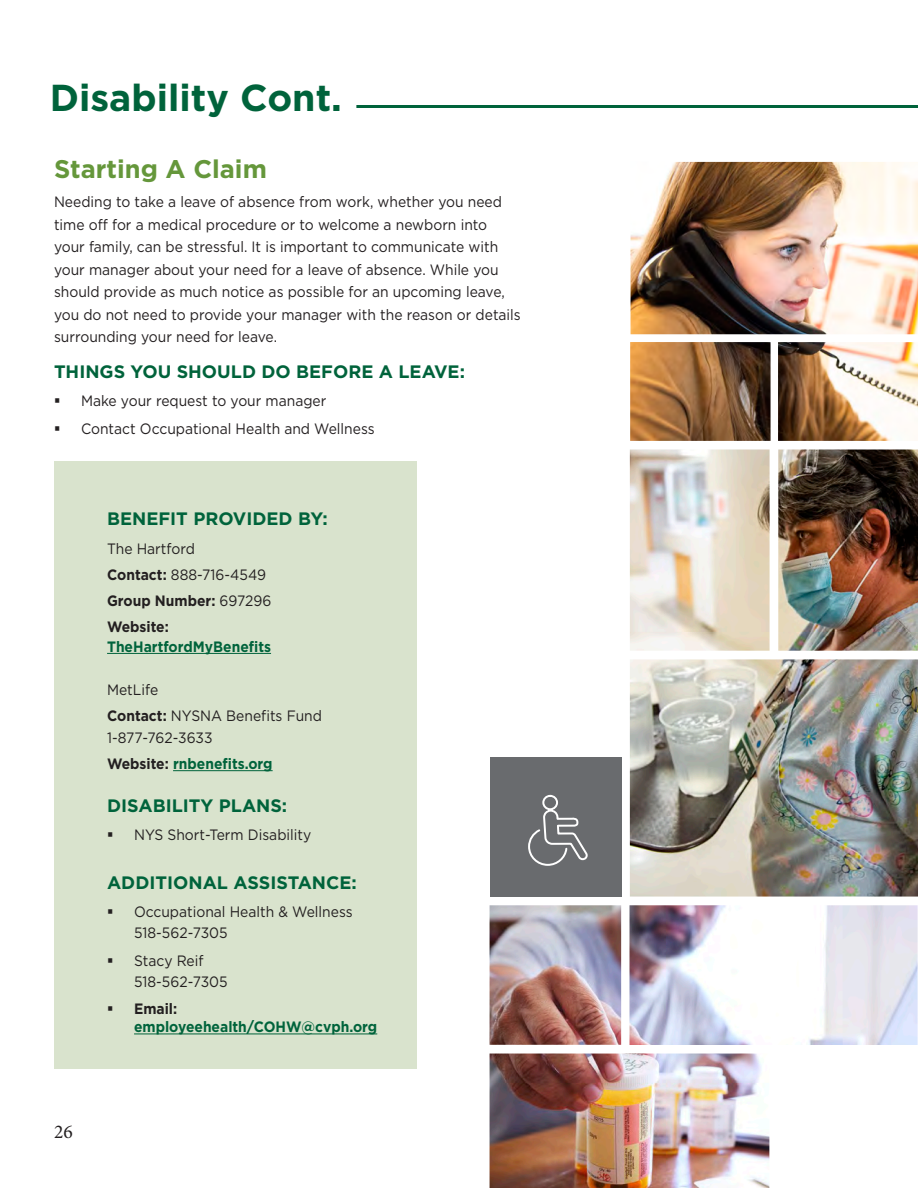
<style>
.page{position:relative;width:918px;height:1188px;background:#fff}
.page>*{position:absolute;margin:0;border:0;box-sizing:border-box;transform-origin:0 0}
.Header_1{font:700 37.5px "Gotham";color:#00633b}
.Header_2{font:700 25.5px "Gotham";color:#65973b}
.t1{font:19.5px "Minion Pro";color:#231f20}
.Header_3{font:700 18px "Gotham";color:#00633b}
.Book{font:15px/22.5px "Gotham";color:#231f20;scale:.92 1}
.Book-2{font:700 15px/18px "Gotham";color:#00633b;scale:.92 1}
.Book-3{font:700 15px "Gotham";color:#231f20;scale:.92 1}
.s1{font-weight:700}
.s2{font-weight:400}
.s3{color:#231f20}
</style>
<div class="page">
<hr style="left:356px;top:105px;width:562px;height:3px;background:#00633b">
<div style="left:54px;top:461px;width:363px;height:608px;background:#d9e3cd"></div>
<hr style="left:107px;top:653px;width:164px;height:1px;background:#00633b">
<hr style="left:173px;top:770px;width:100px;height:1px;background:#00633b">
<hr style="left:134px;top:1034px;width:243px;height:1px;background:#00633b">
<img style="left:630px;top:162px;width:288px;height:279px">
<img style="left:490px;top:905px;width:428px;height:283px">
<img style="left:630px;top:449px;width:288px;height:448px">
<div style="left:490px;top:757px;width:131px;height:140px;background:#696b6e"></div>
<svg style="left:528px;top:794px;width:60px;height:72px"></svg>
<div style="left:771px;top:338px;width:7px;height:108px;background:#fff"></div>
<p class="Header_1" style="left:50px;top:73px;width:294px">Disability Cont.</p>
<p class="Header_2" style="left:54px;top:152px;width:214px">Starting A Claim</p>
<p class="Book" style="left:54px;top:190px;width:509px">Needing to take a leave of absence from work, whether you need time off for a medical procedure or to welcome a newborn into your family, can be stressful. It is important to communicate with your manager about your need for a leave of absence. While you should provide as much notice as possible for an upcoming leave, you do not need to provide your manager with the reason or details surrounding your need for leave.</p>
<p class="Header_3" style="left:54px;top:360px;width:413px">THINGS YOU SHOULD DO BEFORE A LEAVE:</p>
<p class="Book" style="left:81px;top:389px;width:268px">Make your request to your manager</p>
<p class="Book" style="left:81px;top:417px;width:321px">Contact Occupational Health and Wellness</p>
<p class="Header_3" style="left:107px;top:507px;width:222px">BENEFIT PROVIDED BY:</p>
<p class="Book" style="left:107px;top:538px;width:97px">The Hartford</p>
<p class="Book" style="left:107px;top:564px;width:174px"><span class="s1">Contact:</span> 888-716-4549</p>
<p class="Book-3" style="left:107px;top:591px;width:180px">Group Number: <span class="s2">697296</span></p>
<p class="Book-3" style="left:107px;top:617px;width:69px">Website:</p>
<p class="Book-2" style="left:107px;top:638px;width:180px">TheHartfordMyBenefits</p>
<p class="Book" style="left:107px;top:678px;width:57px">MetLife</p>
<p class="Book" style="left:107px;top:704px;width:235px"><span class="s1">Contact:</span> NYSNA Benefits Fund<br>1-877-762-3633</p>
<p class="Book-2" style="left:107px;top:755px;width:181px"><span class="s3">Website:</span> rnbenefits.org</p>
<p class="Header_3" style="left:107px;top:794px;width:182px">DISABILITY PLANS:</p>
<p class="Book" style="left:134px;top:823px;width:194px">NYS Short-Term Disability</p>
<p class="Header_3" style="left:107px;top:871px;width:251px">ADDITIONAL ASSISTANCE:</p>
<p class="Book" style="left:134px;top:901px;width:239px;line-height:21px">Occupational Health &amp; Wellness<br>518-562-7305</p>
<p class="Book" style="left:134px;top:950px;width:103px;line-height:21px">Stacy Reif<br>518-562-7305</p>
<p class="Book-2" style="left:134px;top:1000px;width:266px"><span class="s3">Email: </span>employeehealth/COHW@cvph.org</p>
<h3 class="t1" style="left:54px;top:1118px;width:20px">26</h3>
</div>
